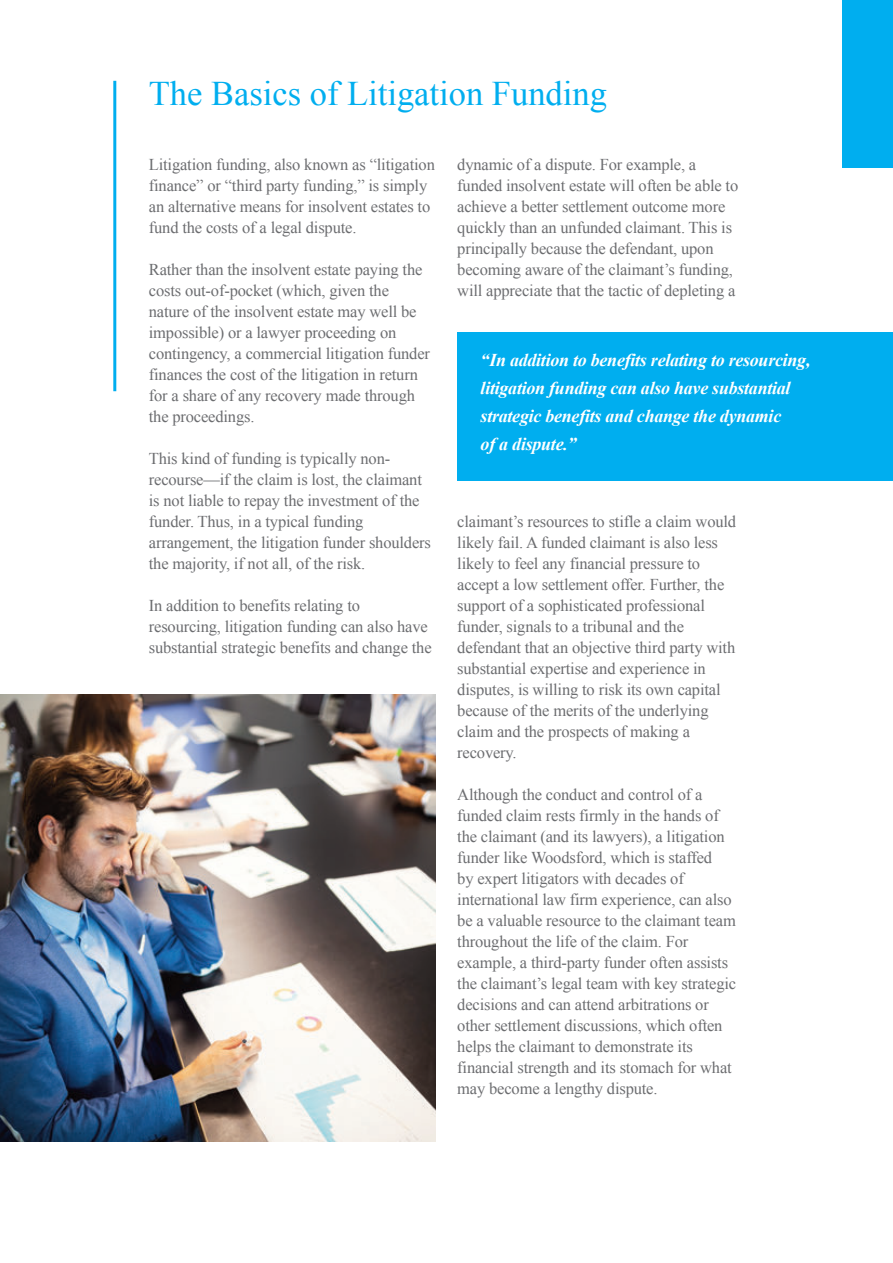
<style>
.page{position:relative;width:893px;height:1263px;background:#fff}
.page>*{position:absolute;margin:0;border:0;box-sizing:border-box;transform-origin:0 0}
.t1{font:34.5px "Times New Roman";color:#00aeef}
.t2{font:italic 700 18px "Times New Roman";letter-spacing:-.015em;color:#fff}
.t3{font:16.5px/21px "Times New Roman";letter-spacing:-.01em;color:#6c6d70}
</style>
<div class="page">
<hr style="left:113px;top:81px;width:3px;height:310px;background:#00aeef">
<div style="left:842px;top:0;width:51px;height:168px;background:#00aeef"></div>
<div style="left:457px;top:332px;width:436px;height:149px;background:#00aeef"></div>
<img style="left:0;top:695px;width:436px;height:446px">
<p class="t1" style="left:149px;top:74px;width:460px">The Basics of Litigation Funding</p>
<p class="t3" style="left:149px;top:154px;width:288px">Litigation funding, also known as “litigation finance” or “third party funding,” is simply an alternative means for insolvent estates to fund the costs of a legal dispute.</p>
<p class="t3" style="left:149px;top:259px;width:275px">Rather than the insolvent estate paying the costs out-of-pocket (which, given the</p>
<p class="t3" style="left:149px;top:301px;width:269px">nature of the insolvent estate may well be impossible) or a lawyer proceeding on</p>
<p class="t3" style="left:149px;top:343px;width:283px">contingency, a commercial litigation funder finances the cost of the litigation in return for a share of any recovery made through the proceedings.</p>
<p class="t3" style="left:149px;top:448px;width:243px">This kind of funding is typically non-</p>
<p class="t3" style="left:149px;top:469px;width:275px">recourse—if the claim is lost, the claimant is not liable to repay the investment of the funder. Thus, in a typical funding</p>
<p class="t3" style="left:149px;top:532px;width:284px">arrangement, the litigation funder shoulders the majority, if not all, of the risk.</p>
<p class="t3" style="left:149px;top:595px;width:213px">In addition to benefits relating to</p>
<p class="t3" style="left:149px;top:616px;width:284px">resourcing, litigation funding can also have substantial strategic benefits and change the</p>
<p class="t3" style="left:457px;top:154px;width:282px">dynamic of a dispute. For example, a funded insolvent estate will often be able to achieve a better settlement outcome more quickly than an unfunded claimant. This is principally because the defendant, upon</p>
<p class="t3" style="left:457px;top:259px;width:280px">becoming aware of the claimant’s funding, will appreciate that the tactic of depleting a</p>
<p class="t2" style="left:481px;top:350px;width:331px">“In addition to benefits relating to resourcing,</p>
<p class="t2" style="left:481px;top:378px;width:311px">litigation funding can also have substantial</p>
<p class="t2" style="left:481px;top:406px;width:302px">strategic benefits and change the dynamic</p>
<p class="t2" style="left:481px;top:434px;width:97px">of a dispute.”</p>
<p class="t3" style="left:457px;top:511px;width:280px">claimant’s resources to stifle a claim would likely fail. A funded claimant is also less likely to feel any financial pressure to</p>
<p class="t3" style="left:457px;top:574px;width:269px">accept a low settlement offer. Further, the support of a sophisticated professional</p>
<p class="t3" style="left:457px;top:616px;width:228px">funder, signals to a tribunal and the</p>
<p class="t3" style="left:457px;top:637px;width:279px">defendant that an objective third party with substantial expertise and experience in</p>
<p class="t3" style="left:457px;top:679px;width:265px">disputes, is willing to risk its own capital because of the merits of the underlying claim and the prospects of making a</p>
<p class="t3" style="left:457px;top:742px;width:61px">recovery.</p>
<p class="t3" style="left:457px;top:784px;width:263px">Although the conduct and control of a funded claim rests firmly in the hands of</p>
<p class="t3" style="left:457px;top:826px;width:269px">the claimant (and its lawyers), a litigation funder like Woodsford, which is staffed</p>
<p class="t3" style="left:457px;top:868px;width:228px">by expert litigators with decades of</p>
<p class="t3" style="left:457px;top:889px;width:280px">international law firm experience, can also be a valuable resource to the claimant team throughout the life of the claim. For</p>
<p class="t3" style="left:457px;top:952px;width:280px">example, a third-party funder often assists the claimant’s legal team with key strategic decisions and can attend arbitrations or other settlement discussions, which often helps the claimant to demonstrate its</p>
<p class="t3" style="left:457px;top:1057px;width:276px">financial strength and its stomach for what may become a lengthy dispute.</p>
</div>
